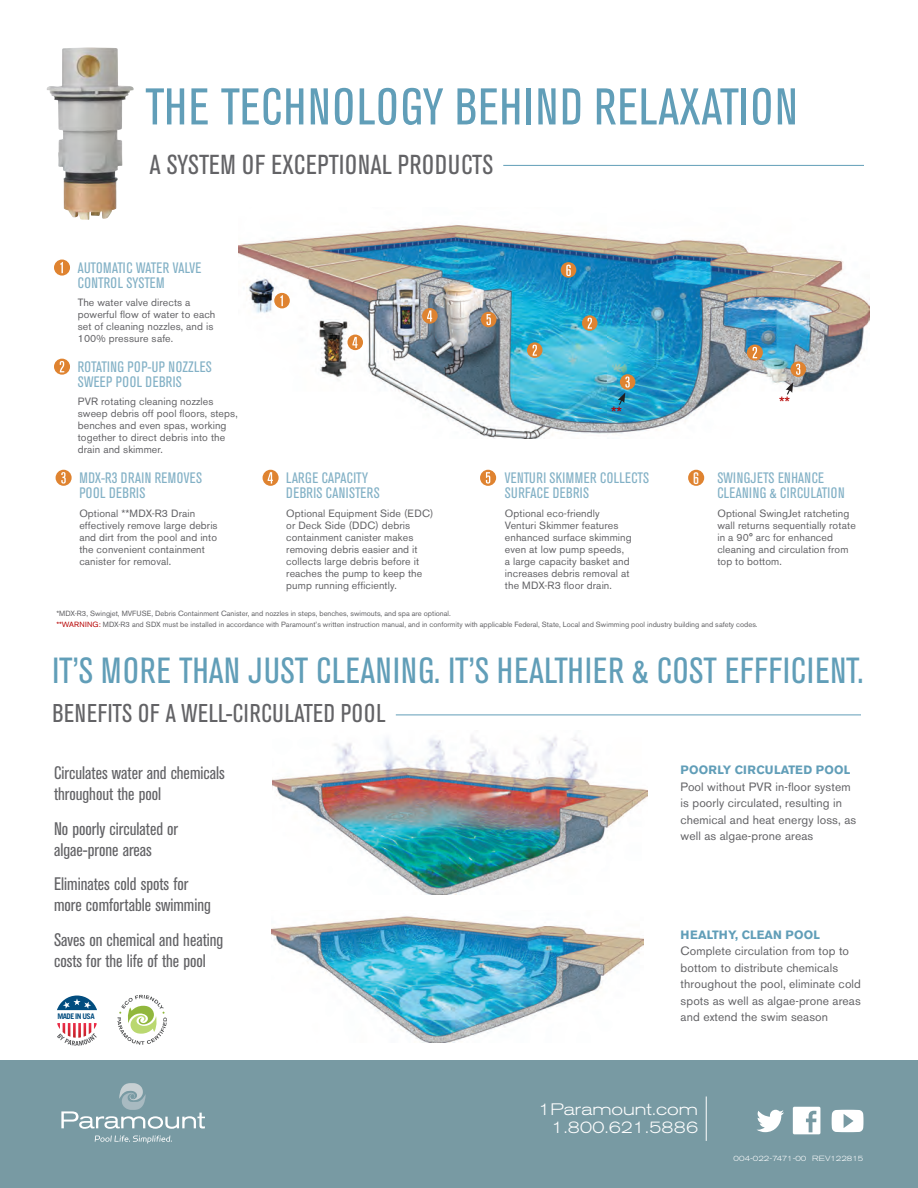
<style>
.page{position:relative;width:918px;height:1188px;background:#fff}
.page>*{position:absolute;margin:0;border:0;box-sizing:border-box;transform-origin:0 0}
.headlines{font:condensed 51.15px "Akzidenz Grotesk BE";letter-spacing:.02em;color:#619eb8}
.body_copy{font:condensed 36px "Akzidenz Grotesk BE";letter-spacing:.02em;color:#619eb8}
.headlines-2{font:condensed 27.15px "Akzidenz Grotesk BE";letter-spacing:.02em;color:#636366}
.body_copy-2{font:condensed 25.5px "Akzidenz Grotesk BE";letter-spacing:.02em;color:#636366}
.body_copy-3{font:condensed 18px/21px "Akzidenz Grotesk BE";color:#636366}
.t1{font:300 expanded 16.5px "Akzidenz Grotesk BE";color:#fff}
.body_copy-4{font:500 condensed 16.5px "Akzidenz Grotesk BE";color:#fff}
.body_copy-5{font:500 condensed 15.9px "Akzidenz Grotesk BE";color:#fff}
.body_copy-6{font:condensed 15px/15px "Akzidenz Grotesk BE";letter-spacing:.02em;color:#83b1c6}
.body_copy-7{font:500 expanded 13.2px "Akzidenz Grotesk BE";color:#b60000}
.body_copy-8{font:12px/16.5px "Akzidenz Grotesk BE";letter-spacing:.01em;color:#636366}
.body_copy-9{font:700 12px "Akzidenz Grotesk BE";letter-spacing:.01em;color:#619eb8}
.body_copy-10{font:10.5px/12px "Akzidenz Grotesk BE";letter-spacing:.01em;color:#636366}
.t2{font:700 7.8px "Trade Gothic";letter-spacing:-.075em;color:#024d7f}
.body_copy-11{font:7.5px "Akzidenz Grotesk BE";color:#636366}
.t3{font:300 expanded 7.5px "Akzidenz Grotesk BE";color:#fff}
.s1{color:#b60000}
</style>
<div class="page">
<img style="left:271px;top:916px;width:373px;height:127px">
<img style="left:273px;top:736px;width:374px;height:158px">
<div style="left:0;top:1061px;width:918px;height:127px;background:#789aa3"></div>
<svg style="left:61px;top:1083px;width:144px;height:46px"></svg>
<svg style="left:95px;top:1136px;width:77px;height:7px"></svg>
<svg style="left:117px;top:995px;width:50px;height:50px"></svg>
<img style="left:238px;top:225px;width:631px;height:214px">
<div style="left:274px;top:293px;width:16px;height:15px;background:#df8330;border-radius:50%"></div>
<svg style="left:280px;top:295px;width:3px;height:11px"></svg>
<svg style="left:527px;top:342px;width:16px;height:16px"></svg>
<svg style="left:533px;top:345px;width:4px;height:11px"></svg>
<svg style="left:582px;top:315px;width:16px;height:16px"></svg>
<svg style="left:588px;top:318px;width:4px;height:11px"></svg>
<div style="left:347px;top:335px;width:16px;height:15px;background:#df8330;border-radius:50%"></div>
<svg style="left:352px;top:337px;width:6px;height:11px"></svg>
<div style="left:422px;top:308px;width:16px;height:16px;background:#df8330;border-radius:50%"></div>
<svg style="left:427px;top:310px;width:5px;height:12px"></svg>
<svg style="left:620px;top:374px;width:15px;height:16px"></svg>
<svg style="left:791px;top:361px;width:15px;height:16px"></svg>
<svg style="left:796px;top:364px;width:4px;height:11px"></svg>
<div style="left:481px;top:312px;width:15px;height:15px;background:#df8330;border-radius:50%"></div>
<svg style="left:487px;top:314px;width:4px;height:11px"></svg>
<div style="left:561px;top:262px;width:15px;height:16px;background:#df8330;border-radius:50%"></div>
<div style="left:54px;top:260px;width:16px;height:16px;background:#df8330;border-radius:50%"></div>
<svg style="left:60px;top:262px;width:3px;height:11px"></svg>
<div style="left:263px;top:470px;width:16px;height:16px;background:#df8330;border-radius:50%"></div>
<svg style="left:268px;top:472px;width:5px;height:12px"></svg>
<svg style="left:480px;top:470px;width:16px;height:16px"></svg>
<svg style="left:486px;top:472px;width:4px;height:12px"></svg>
<div style="left:688px;top:470px;width:16px;height:16px;background:#df8330;border-radius:50%"></div>
<svg style="left:54px;top:359px;width:16px;height:16px"></svg>
<svg style="left:60px;top:361px;width:4px;height:11px"></svg>
<svg style="left:747px;top:345px;width:16px;height:16px"></svg>
<svg style="left:753px;top:347px;width:4px;height:11px"></svg>
<div style="left:56px;top:470px;width:16px;height:16px;background:#df8330;border-radius:50%"></div>
<svg style="left:61px;top:472px;width:5px;height:12px"></svg>
<hr style="left:503px;top:165px;width:361px;height:1px;background:#619eb8">
<svg style="left:757px;top:1110px;width:27px;height:22px"></svg>
<svg style="left:793px;top:1107px;width:27px;height:27px"></svg>
<svg style="left:832px;top:1110px;width:32px;height:22px"></svg>
<hr style="left:706px;top:1097px;width:1px;height:44px;background:#fff">
<svg style="left:618px;top:377px;width:12px;height:29px"></svg>
<svg style="left:786px;top:382px;width:7px;height:14px"></svg>
<img style="left:47px;top:48px;width:82px;height:172px">
<hr style="left:396px;top:715px;width:465px;height:1px;background:#619eb8">
<svg style="left:57px;top:996px;width:40px;height:14px"></svg>
<svg style="left:57px;top:1023px;width:40px;height:23px"></svg>
<p class="headlines" style="left:145px;top:78px;width:654px">THE TECHNOLOGY BEHIND RELAXATION</p>
<p class="headlines-2" style="left:150px;top:149px;width:345px">A SYSTEM OF EXCEPTIONAL PRODUCTS</p>
<p class="body_copy-6" style="left:78px;top:260px;width:125px">AUTOMATIC WATER VALVE<br>CONTROL SYSTEM</p>
<p class="body_copy-10" style="left:78px;top:297px;width:139px">The water valve directs a powerful flow of water to each set of cleaning nozzles, and is<br>100% pressure safe.</p>
<p class="body_copy-6" style="left:78px;top:359px;width:136px">ROTATING POP-UP NOZZLES<br>SWEEP POOL DEBRIS</p>
<p class="body_copy-10" style="left:78px;top:396px;width:161px">PVR rotating cleaning nozzles sweep debris off pool floors, steps, benches and even spas, working together to direct debris into the drain and skimmer.</p>
<p class="body_copy-6" style="left:79px;top:470px;width:124px">MDX-R3 DRAIN REMOVES<br>POOL DEBRIS</p>
<p class="body_copy-10" style="left:79px;top:507px;width:140px">Optional **MDX-R3 Drain effectively remove large debris and dirt from the pool and into the convenient containment canister for removal.</p>
<p class="body_copy-6" style="left:286px;top:470px;width:95px">LARGE CAPACITY<br>DEBRIS CANISTERS</p>
<p class="body_copy-10" style="left:286px;top:507px;width:149px">Optional Equipment Side (EDC) or Deck Side (DDC) debris containment canister makes removing debris easier and it collects large debris before it reaches the pump to keep the pump running efficiently.</p>
<p class="body_copy-5" style="left:566px;top:262px;width:7px">6</p>
<p class="body_copy-7" style="left:611px;top:404px;width:12px">**</p>
<p class="body_copy-6" style="left:505px;top:470px;width:146px">VENTURI SKIMMER COLLECTS<br>SURFACE DEBRIS</p>
<p class="body_copy-10" style="left:505px;top:507px;width:128px">Optional eco-friendly<br>Venturi Skimmer features enhanced surface skimming even at low pump speeds, a large capacity basket and increases debris removal at the MDX-R3 floor drain.</p>
<p class="body_copy-7" style="left:779px;top:393px;width:12px">**</p>
<p class="body_copy-4" style="left:693px;top:469px;width:7px">6</p>
<p class="body_copy-6" style="left:717px;top:470px;width:129px">SWINGJETS ENHANCE<br>CLEANING &amp; CIRCULATION</p>
<p class="body_copy-10" style="left:717px;top:507px;width:140px">Optional SwingJet ratcheting wall returns sequentially rotate in a 90° arc for enhanced cleaning and circulation from top to bottom.</p>
<p class="body_copy-11" style="left:56px;top:609px;width:396px">*MDX-R3, Swingjet, MVFUSE, Debris Containment Canister, and nozzles in steps, benches, swimouts, and spa are optional.</p>
<p class="body_copy-11" style="left:56px;top:620px;width:703px"><span class="s1">**WARNING:</span> MDX-R3 and SDX must be installed in accordance with Paramount’s written instruction manual, and in conformity with applicable Federal, State, Local and Swimming pool industry building and safety codes.</p>
<p class="body_copy" style="left:53px;top:650px;width:812px">IT’S MORE THAN JUST CLEANING. IT’S HEALTHIER &amp; COST EFFFICIENT.</p>
<p class="body_copy-2" style="left:53px;top:699px;width:334px">BENEFITS OF A WELL-CIRCULATED POOL</p>
<p class="body_copy-3" style="left:54px;top:763px;width:172px">Circulates water and chemicals throughout the pool</p>
<p class="body_copy-3" style="left:54px;top:818px;width:126px">No poorly circulated or algae-prone areas</p>
<p class="body_copy-3" style="left:54px;top:874px;width:158px">Eliminates cold spots for more comfortable swimming</p>
<p class="body_copy-3" style="left:54px;top:929px;width:171px">Saves on chemical and heating costs for the life of the pool</p>
<p class="t2" style="left:57px;top:1012px;width:39px">MADE IN USA</p>
<p class="body_copy-9" style="left:681px;top:763px;width:171px">POORLY CIRCULATED POOL</p>
<p class="body_copy-8" style="left:681px;top:779px;width:177px">Pool without PVR in-floor system is poorly circulated, resulting in chemical and heat energy loss, as well as algae-prone areas</p>
<p class="body_copy-9" style="left:681px;top:927px;width:141px">HEALTHY, CLEAN POOL</p>
<p class="body_copy-8" style="left:681px;top:943px;width:182px">Complete circulation from top to bottom to distribute chemicals throughout the pool, eliminate cold spots as well as algae-prone areas and extend the swim season</p>
<p class="t1" style="left:538px;top:1100px;width:161px">1Paramount.com</p>
<p class="t1" style="left:551px;top:1118px;width:148px">1.800.621.5886</p>
<p class="t3" style="left:734px;top:1154px;width:131px">004-022-7471-00 REV122815</p>
</div>
